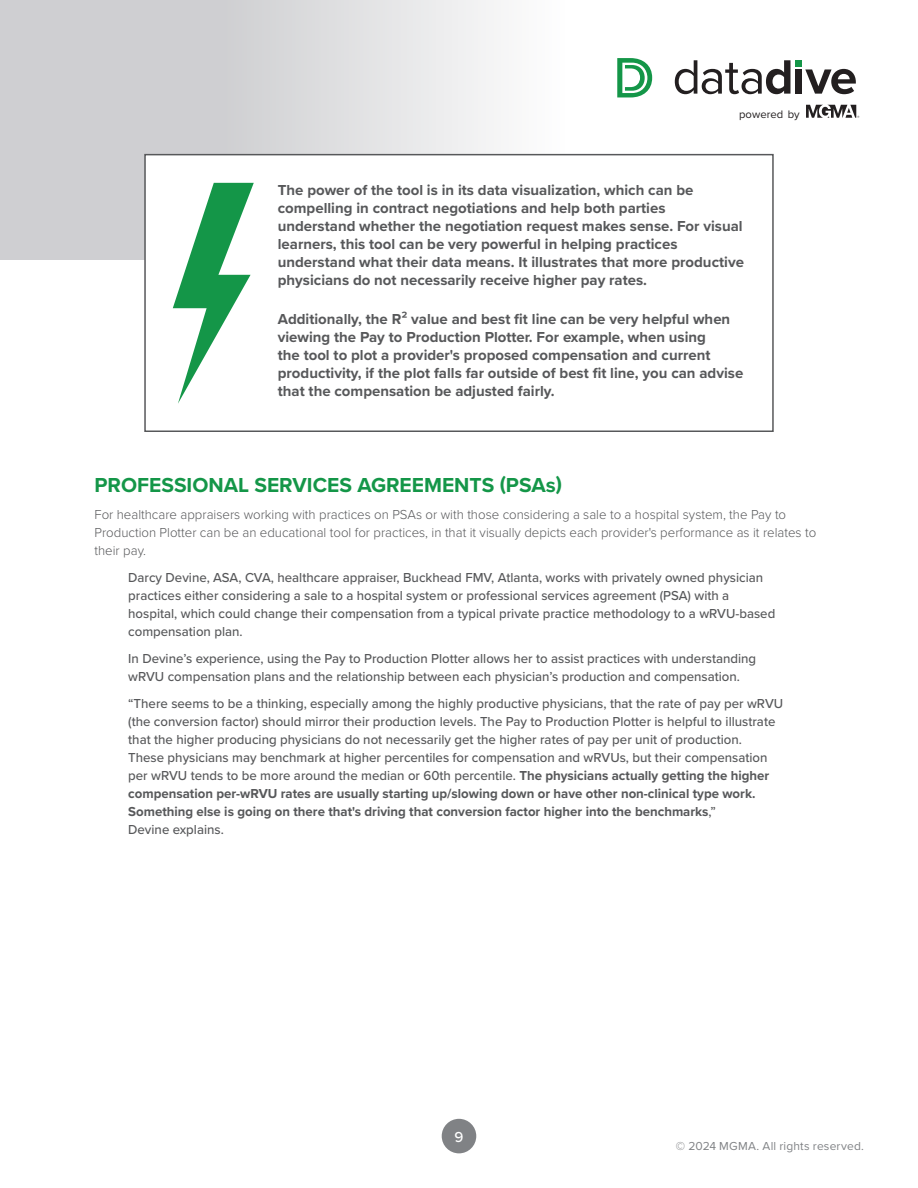
<style>
.page{position:relative;width:918px;height:1188px;background:#fff}
.page>*{position:absolute;margin:0;border:0;box-sizing:border-box;transform-origin:0 0}
.t1{font:700 21px "Proxima Nova";color:#149648}
.t2{font:700 15px/18px "Proxima Nova";color:#57585a}
.t3{font:500 15px "Proxima Nova";color:#fff}
.t4{font:500 13.5px/18px "Proxima Nova";color:#57585a}
.t5{font:300 13.5px/18px "Proxima Nova";color:#57585a}
.t6{font:12px "Proxima Nova";letter-spacing:.015em;color:#808285}
.t7{font:11.25px "Proxima Nova";color:#231f20}
.s1{font-weight:700}
</style>
<div class="page">
<div style="left:0;top:0;width:918px;height:259px;background:linear-gradient(to right,#c9c9cc,#fff)"></div>
<hr style="left:0;top:0;width:1px;height:259px;background:#a5a6aa">
<svg style="left:617px;top:58px;width:35px;height:39px"></svg>
<svg style="left:675px;top:60px;width:115px;height:34px"></svg>
<svg style="left:805px;top:69px;width:51px;height:25px"></svg>
<div style="left:796px;top:69px;width:6px;height:25px;background:#231f20"></div>
<div style="left:796px;top:60px;width:6px;height:7px;background:#149648"></div>
<svg style="left:806px;top:105px;width:53px;height:13px"></svg>
<div style="left:145px;top:155px;width:628px;height:276px;background:#fff"></div>
<svg style="left:173px;top:183px;width:81px;height:221px"></svg>
<div style="left:144px;top:154px;width:630px;height:278px;border:2px solid #57585a"></div>
<div style="left:442px;top:1119px;width:34px;height:34px;background:#808285;border-radius:50%"></div>
<p class="t7" style="left:739px;top:106px;width:62px">powered by</p>
<p class="t2" style="left:278px;top:181px;width:468px">The power of the tool is in its data visualization, which can be compelling in contract negotiations and help both parties understand whether the negotiation request makes sense. For visual learners, this tool can be very powerful in helping practices understand what their data means. It illustrates that more productive physicians do not necessarily receive higher pay rates.</p>
<p class="t2" style="left:278px;top:310px;width:467px">Additionally, the R² value and best fit line can be very helpful when viewing the Pay to Production Plotter. For example, when using<br>the tool to plot a provider's proposed compensation and current productivity, if the plot falls far outside of best fit line, you can advise that the compensation be adjusted fairly.</p>
<h1 class="t1" style="left:94px;top:469px;width:469px">PROFESSIONAL SERVICES AGREEMENTS (PSAs)</h1>
<p class="t5" style="left:94px;top:505px;width:723px">For healthcare appraisers working with practices on PSAs or with those considering a sale to a hospital system, the Pay to<br>Production Plotter can be an educational tool for practices, in that it visually depicts each provider's performance as it relates to their pay.</p>
<p class="t4" style="left:128px;top:568px;width:649px">Darcy Devine, ASA, CVA, healthcare appraiser, Buckhead FMV, Atlanta, works with privately owned physician practices either considering a sale to a hospital system or professional services agreement (PSA) with a hospital, which could change their compensation from a typical private practice methodology to a wRVU-based compensation plan.</p>
<p class="t4" style="left:128px;top:649px;width:630px">In Devine’s experience, using the Pay to Production Plotter allows her to assist practices with understanding wRVU compensation plans and the relationship between each physician’s production and compensation.</p>
<p class="t4" style="left:128px;top:694px;width:656px">“There seems to be a thinking, especially among the highly productive physicians, that the rate of pay per wRVU (the conversion factor) should mirror their production levels. The Pay to Production Plotter is helpful to illustrate that the higher producing physicians do not necessarily get the higher rates of pay per unit of production.<br>These physicians may benchmark at higher percentiles for compensation and wRVUs, but their compensation per wRVU tends to be more around the median or 60th percentile. <span class="s1">The physicians actually getting the higher compensation per-wRVU rates are usually starting up/slowing down or have other non-clinical type work.<br>Something else is going on there that's driving that conversion factor higher into the benchmarks</span>,”<br>Devine explains.</p>
<p class="t3" style="left:455px;top:1126px;width:10px">9</p>
<p class="t6" style="left:676px;top:1137px;width:190px">© 2024 MGMA. All rights reserved.</p>
</div>
